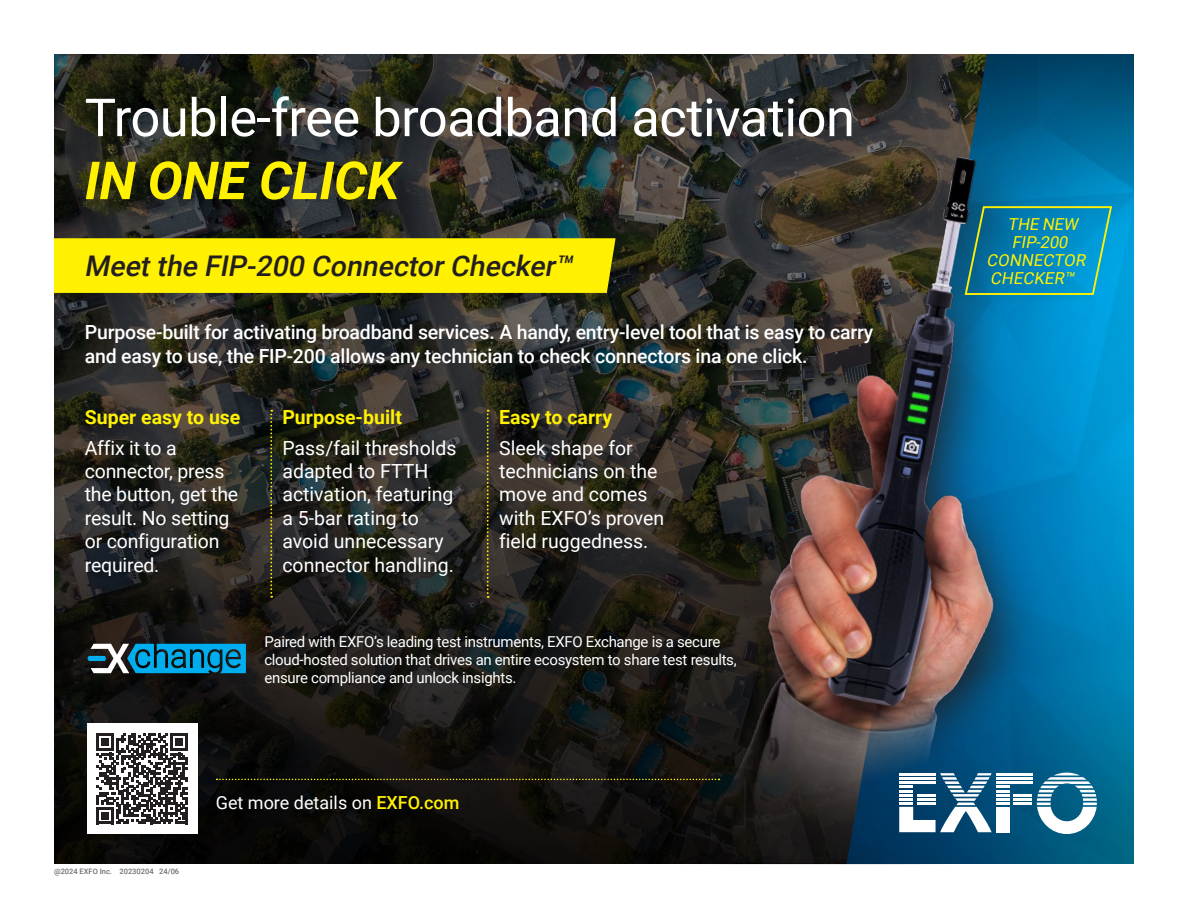
<style>
.page{position:relative;width:1188px;height:918px;background:#fff}
.page>*{position:absolute;margin:0;border:0;box-sizing:border-box;transform-origin:0 0}
.t1{font:52.5px "Roboto";letter-spacing:-.01em;color:#fff}
.t2{font:italic 700 52.5px "Roboto";letter-spacing:-.01em;color:#fff101}
.t3{font:italic 500 28.5px "Roboto";color:#231f20}
.t4{font:19.5px/23.4px "Roboto";color:#fff}
.t5{font:500 19.5px/23.4px "Roboto";letter-spacing:-.01em;color:#fff}
.t6{font:700 19.5px "Roboto";color:#fff101}
.t7{font:18px "Roboto";color:#fff}
.t8{font:italic 16.5px "Roboto";color:#fff101}
.t9{font:15px/18px "Roboto";letter-spacing:-.02em;color:#fff}
.t10{font:500 7.5px "Roboto";color:#6c6d70}
.s1{font-weight:500;color:#fff101}
</style>
<div class="page">
<img style="left:54px;top:54px;width:613px;height:141px">
<svg style="left:54px;top:195px;width:613px;height:669px;background:#20201c"></svg>
<img style="left:667px;top:54px;width:467px;height:811px">
<svg style="left:899px;top:773px;width:198px;height:61px"></svg>
<hr style="left:899px;top:781px;width:37px;height:3px;background:#fff">
<svg style="left:217px;top:779px;width:503px;height:1px"></svg>
<div style="left:87px;top:723px;width:110px;height:111px;background:#fff"></div>
<svg style="left:97px;top:733px;width:91px;height:91px"></svg>
<hr style="left:185px;top:807px;width:3px;height:17px;background:#231f20">
<svg style="left:963px;top:205px;width:150px;height:91px;background:#1086ac"></svg>
<svg style="left:270px;top:410px;width:2px;height:188px"></svg>
<svg style="left:487px;top:410px;width:2px;height:188px"></svg>
<svg style="left:87px;top:644px;width:159px;height:29px;background:#2182a6"></svg>
<div style="left:54px;top:238px;width:562px;height:55px;background:#fff101"></div>
<h1 class="t1" style="left:85px;top:81px;width:772px">Trouble-free broadband activation</h1>
<h1 class="t2" style="left:85px;top:144px;width:316px">IN ONE CLICK</h1>
<h2 class="t3" style="left:84px;top:245px;width:497px">Meetthe FIP-200 ConnectorChecker™</h2>
<p class="t5" style="left:85px;top:320px;width:790px">Purpose-built for activating broadband services. A handy, entry-level tool that is easy to carry and easy to use, the FIP-200 allows any technician to check connectors ina one click.</p>
<p class="t6" style="left:85px;top:404px;width:157px">Super easy to use</p>
<p class="t4" style="left:85px;top:435px;width:155px">Affix it to a connector, press the button, get the result. No setting or configuration required.</p>
<p class="t6" style="left:282px;top:404px;width:121px">Purpose-built</p>
<p class="t4" style="left:282px;top:435px;width:176px">Pass/fail thresholds adapted to FTTH activation, featuring a 5-bar rating to avoid unnecessary connector handling.</p>
<p class="t6" style="left:499px;top:404px;width:115px">Easy to carry</p>
<p class="t4" style="left:499px;top:435px;width:167px">Sleek shape for technicians on the move and comes with EXFO’s proven field ruggedness.</p>
<p class="t9" style="left:264px;top:632px;width:474px">Paired with EXFO’s leading test instruments, EXFO Exchange is a secure cloud-hosted solution that drives an entire ecosystem to share test results, ensure compliance and unlock insights.</p>
<p class="t10" style="left:54px;top:866px;width:127px">@2024 EXFO Inc. 20230204 24/06</p>
<p class="t7" style="left:216px;top:790px;width:245px">Get more details on <span class="s1">EXFO.com</span></p>
<p class="t8" style="left:1008px;top:213px;width:75px">THE NEW</p>
<p class="t8" style="left:1012px;top:231px;width:61px">FIP-200</p>
<p class="t8" style="left:987px;top:249px;width:104px">CONNECTOR</p>
<p class="t8" style="left:990px;top:267px;width:89px">CHECKER™</p>
</div>
